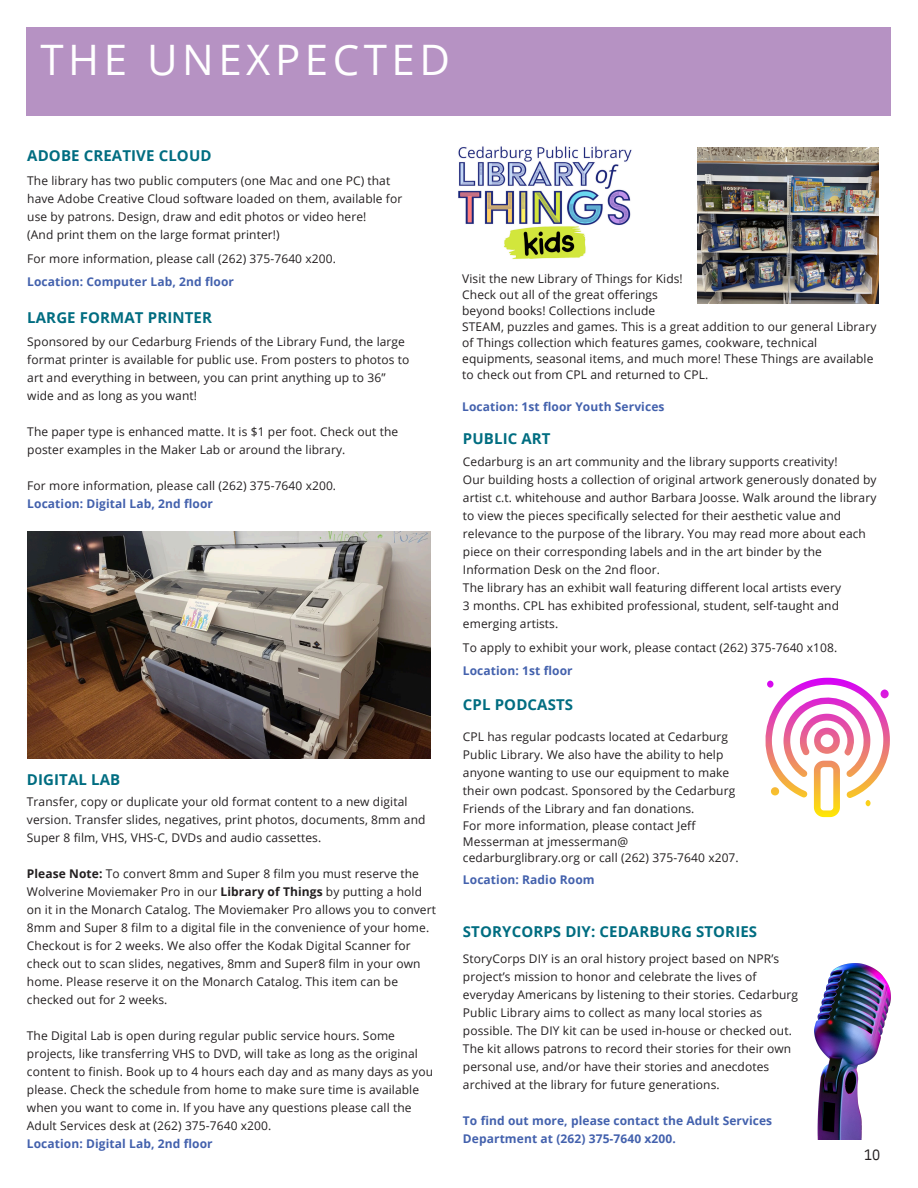
<style>
.page{position:relative;width:918px;height:1188px;background:#fff}
.page>*{position:absolute;margin:0;border:0;box-sizing:border-box;transform-origin:0 0}
.t1{font:42px "Open Sans";letter-spacing:.11em;color:#fff}
.t2{font:700 15px "Open Sans";letter-spacing:.01em;color:#006d81}
.t3{font:15px "IBM Plex Sans Cond";color:#231f20}
.t4{font:12px/18px "Open Sans";letter-spacing:.01em;color:#231f20}
.t5{font:700 12px/18px "Open Sans";letter-spacing:.01em;color:#4361ad}
.s1{font-weight:700}
</style>
<div class="page">
<div style="left:27px;top:27px;width:864px;height:89px;background:#b692c3"></div>
<img style="left:27px;top:531px;width:403px;height:227px">
<img style="left:698px;top:147px;width:181px;height:157px">
<img style="left:458px;top:146px;width:174px;height:113px">
<img style="left:814px;top:964px;width:77px;height:175px">
<svg style="left:765px;top:677px;width:125px;height:140px"></svg>
<p class="t1" style="left:40px;top:30px;width:411px">THE UNEXPECTED</p>
<p class="t2" style="left:27px;top:145px;width:186px">ADOBE CREATIVE CLOUD</p>
<h2 class="t4" style="left:27px;top:171px;width:377px">The library has two public computers (one Mac and one PC) that have Adobe Creative Cloud software loaded on them, available for use by patrons. Design, draw and edit photos or video here!</h2>
<p class="t4" style="left:27px;top:225px;width:254px">(And print them on the large format printer!)</p>
<p class="t4" style="left:27px;top:249px;width:310px">For more information, please call (262) 375-7640 x200.</p>
<p class="t5" style="left:27px;top:273px;width:208px">Location: Computer Lab, 2nd floor</p>
<p class="t2" style="left:27px;top:307px;width:186px">LARGE FORMAT PRINTER</p>
<p class="t4" style="left:27px;top:332px;width:384px">Sponsored by our Cedarburg Friends of the Library Fund, the large format printer is available for public use. From posters to photos to art and everything in between, you can print anything up to 36” wide and as long as you want!</p>
<p class="t4" style="left:27px;top:422px;width:373px">The paper type is enhanced matte. It is $1 per foot. Check out the poster examples in the Maker Lab or around the library.</p>
<h2 class="t4" style="left:27px;top:476px;width:310px">For more information, please call (262) 375-7640 x200.</h2>
<p class="t5" style="left:27px;top:494px;width:187px">Location: Digital Lab, 2nd floor</p>
<p class="t2" style="left:27px;top:769px;width:95px">DIGITAL LAB</p>
<p class="t4" style="left:27px;top:792px;width:400px">Transfer, copy or duplicate your old format content to a new digital version. Transfer slides, negatives, print photos, documents, 8mm and<br>Super 8 film, VHS, VHS-C, DVDs and audio cassettes.</p>
<p class="t4" style="left:27px;top:864px;width:411px"><span class="s1">Please Note:</span> To convert 8mm and Super 8 film you must reserve the Wolverine Moviemaker Pro in our <span class="s1">Library of Things</span> by putting a hold on it in the Monarch Catalog. The Moviemaker Pro allows you to convert 8mm and Super 8 film to a digital file in the convenience of your home.<br>Checkout is for 2 weeks. We also offer the Kodak Digital Scanner for check out to scan slides, negatives, 8mm and Super8 film in your own home. Please reserve it on the Monarch Catalog. This item can be checked out for 2 weeks.</p>
<p class="t4" style="left:27px;top:1026px;width:408px">The Digital Lab is open during regular public service hours. Some projects, like transferring VHS to DVD, will take as long as the original content to finish. Book up to 4 hours each day and as many days as you please. Check the schedule from home to make sure time is available when you want to come in. If you have any questions please call the Adult Services desk at (262) 375-7640 x200.</p>
<p class="t5" style="left:27px;top:1134px;width:187px">Location: Digital Lab, 2nd floor</p>
<p class="t4" style="left:462px;top:269px;width:222px">Visit the new Library of Things for Kids!</p>
<p class="t4" style="left:462px;top:285px;width:197px">Check out all of the great offerings</p>
<p class="t4" style="left:462px;top:301px;width:195px">beyond books! Collections include</p>
<p class="t4" style="left:462px;top:318px;width:416px;line-height:16px">STEAM, puzzles and games. This is a great addition to our general Library of Things collection which features games, cookware, technical equipments, seasonal items, and much more! These Things are available to check out from CPL and returned to CPL.</p>
<h3 class="t5" style="left:462px;top:397px;width:204px">Location: 1st floor Youth Services</h3>
<p class="t2" style="left:463px;top:428px;width:89px">PUBLIC ART</p>
<h2 class="t4" style="left:463px;top:452px;width:376px">Cedarburg is an art community and the library supports creativity!</h2>
<p class="t4" style="left:463px;top:470px;width:415px">Our building hosts a collection of original artwork generously donated by artist c.t. whitehouse and author Barbara Joosse. Walk around the library to view the pieces specifically selected for their aesthetic value and relevance to the purpose of the library. You may read more about each piece on their corresponding labels and in the art binder by the Information Desk on the 2nd floor.</p>
<p class="t4" style="left:463px;top:578px;width:380px">The library has an exhibit wall featuring different local artists every</p>
<p class="t4" style="left:463px;top:596px;width:378px">3 months. CPL has exhibited professional, student, self-taught and emerging artists.</p>
<p class="t4" style="left:463px;top:638px;width:376px">To apply to exhibit your work, please contact (262) 375-7640 x108.</p>
<p class="t5" style="left:463px;top:662px;width:111px">Location: 1st floor</p>
<p class="t2" style="left:463px;top:694px;width:112px">CPL PODCASTS</p>
<p class="t4" style="left:463px;top:727px;width:274px">CPL has regular podcasts located at Cedarburg Public Library. We also have the ability to help anyone wanting to use our equipment to make their own podcast. Sponsored by the Cedarburg Friends of the Library and fan donations.</p>
<h2 class="t4" style="left:463px;top:817px;width:234px;line-height:16px">For more information, please contact Jeff<br>Messerman at jmesserman@</h2>
<p class="t4" style="left:463px;top:848px;width:277px">cedarburglibrary.org or call (262) 375-7640 x207.</p>
<p class="t5" style="left:463px;top:870px;width:133px">Location: Radio Room</p>
<p class="t2" style="left:463px;top:921px;width:296px">STORYCORPS DIY: CEDARBURG STORIES</p>
<h3 class="t4" style="left:463px;top:950px;width:337px">StoryCorps DIY is an oral history project based on NPR’s project’s mission to honor and celebrate the lives of everyday Americans by listening to their stories. Cedarburg Public Library aims to collect as many local stories as possible. The DIY kit can be used in-house or checked out.<br>The kit allows patrons to record their stories for their own personal use, and/or have their stories and anecdotes archived at the library for future generations.</h3>
<h2 class="t5" style="left:463px;top:1112px;width:311px">To find out more, please contact the Adult Services<br>Department at (262) 375-7640 x200.</h2>
<p class="t3" style="left:864px;top:1144px;width:18px">10</p>
</div>
